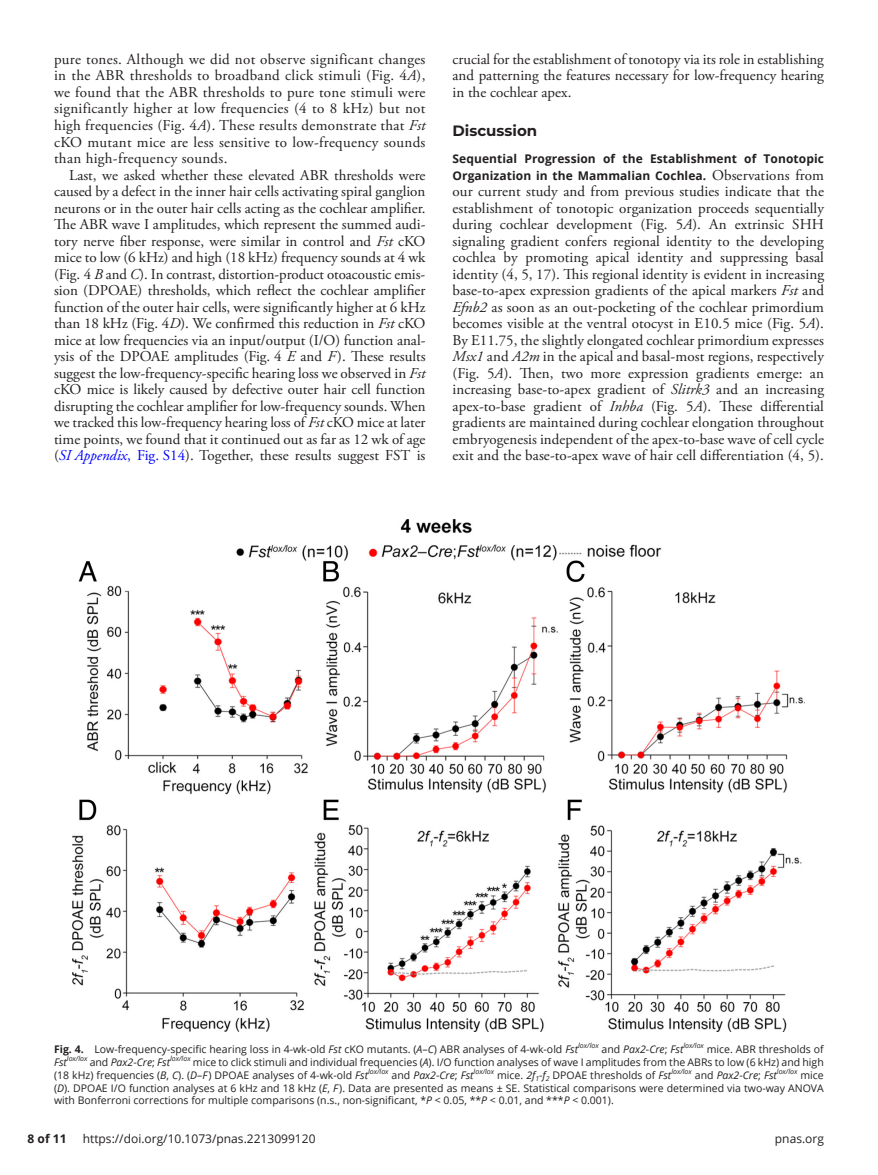
<style>
.page{position:relative;width:878px;height:1175px;background:#fff}
.page>*{position:absolute;margin:0;border:0;box-sizing:border-box;transform-origin:0 0}
.t1{font:15px/16.5px "Adobe Garamond Pro";color:#231f20;text-align:justify}
.t2{font:700 15px "Montserrat";color:#231f20}
.t3{font:700 12px/16.5px "Open Sans";letter-spacing:.005em;color:#231f20}
.t4{font:12px "Open Sans";color:#231f20}
.t5{font:10.5px/12.8px "Open Sans";color:#231f20}
.t6{font:italic 10.5px "Open Sans";color:#231f20}
.t7{font:italic 7.05px "Open Sans";color:#231f20}
.s1{font-style:italic}
.s2{font-style:italic;color:#00f}
.s3{color:#00f}
.s4{font-family:"Adobe Garamond Pro";font-weight:400;font-size:15px}
.s5{font-weight:700}
.s6{font-style:normal}
</style>
<div class="page">
<img style="left:73px;top:520px;width:731px;height:511px">
<p class="t1" style="left:54px;top:51px;width:373px">pure tones. Although we did not observe significant changes in the ABR thresholds to broadband click stimuli (Fig. 4<span class="s1">A</span>), we found that the ABR thresholds to pure tone stimuli were significantly higher at low frequencies (4 to 8 kHz) but not high frequencies (Fig. 4<span class="s1">A</span>). These results demonstrate that <span class="s1">Fst </span>cKO mutant mice are less sensitive to low-frequency sounds than high-frequency sounds.</p>
<p class="t1" style="left:54px;top:167px;width:373px;text-indent:15px">Last, we asked whether these elevated ABR thresholds were caused by a defect in the inner hair cells activating spiral ganglion neurons or in the outer hair cells acting as the cochlear amplifier.<br>The ABR wave I amplitudes, which represent the summed audi&shy;tory nerve fiber response, were similar in control and <span class="s1">Fst</span> cKO mice to low (6 kHz) and high (18 kHz) frequency sounds at 4 wk (Fig. 4 <span class="s1">B</span> and <span class="s1">C</span>). In contrast, distortion-product otoacoustic emis&shy;sion (DPOAE) thresholds, which reflect the cochlear amplifier function of the outer hair cells, were significantly higher at 6 kHz than 18 kHz (Fig. 4<span class="s1">D</span>). We confirmed this reduction in <span class="s1">Fst</span> cKO mice at low frequencies via an input/output (I/O) function anal&shy;ysis of the DPOAE amplitudes (Fig. 4 <span class="s1">E</span> and <span class="s1">F</span>). These results suggest the low-frequency-specific hearing loss we observed in <span class="s1">Fst </span>cKO mice is likely caused by defective outer hair cell function disrupting the cochlear amplifier for low-frequency sounds. When we tracked this low-frequency hearing loss of <span class="s1">Fst</span> cKO mice at later time points, we found that it continued out as far as 12 wk of age (<span class="s2">SI Appendix</span><span class="s3">, Fig. S14</span>). Together, these results suggest FST is</p>
<p class="t1" style="left:452px;top:51px;width:373px">crucial for the establishment of tonotopy via its role in establishing and patterning the features necessary for low-frequency hearing in the cochlear apex.</p>
<p class="t2" style="left:452px;top:120px;width:86px">Discussion</p>
<p class="t3" style="left:452px;top:150px;width:373px">Sequential Progression of the Establishment of Tonotopic<br>Organization in the Mammalian Cochlea. <span class="s4">Observations from</span></p>
<p class="t1" style="left:452px;top:183px;width:373px">our current study and from previous studies indicate that the establishment of tonotopic organization proceeds sequentially during cochlear development (Fig. 5<span class="s1">A</span>). An extrinsic SHH signaling gradient confers regional identity to the developing cochlea by promoting apical identity and suppressing basal identity (4, 5, 17). This regional identity is evident in increasing base-to-apex expression gradients of the apical markers <span class="s1">Fst</span> and <span class="s1">Efnb2</span> as soon as an out-pocketing of the cochlear primordium becomes visible at the ventral otocyst in E10.5 mice (Fig. 5<span class="s1">A</span>).<br>By E11.75, the slightly elongated cochlear primordium expresses <span class="s1">Msx1</span> and <span class="s1">A2m</span> in the apical and basal-most regions, respectively (Fig. 5<span class="s1">A</span>). Then, two more expression gradients emerge: an increasing base-to-apex gradient of <span class="s1">Slitrk3</span> and an increasing apex-to-base gradient of <span class="s1">Inhba</span> (Fig. 5<span class="s1">A</span>). These differential gradients are maintained during cochlear elongation throughout embryogenesis independent of the apex-to-base wave of cell cycle exit and the base-to-apex wave of hair cell differentiation (4, 5).</p>
<p class="t5" style="left:54px;top:1042px;width:525px"><span class="s5">Fig. 4.</span> Low-frequency-specific hearing loss in 4-wk-old <span class="s1">Fst</span> cKO mutants. (<span class="s1">A</span>–<span class="s1">C</span>) ABR analyses of 4-wk-old <span class="s1">Fst</span></p>
<p class="t7" style="left:578px;top:1041px;width:22px">lox/lox</p>
<p class="t6" style="left:601px;top:1042px;width:83px"><span class="s6">and</span> Pax2<span class="s6">-</span>Cre<span class="s6">;</span> Fst</p>
<p class="t7" style="left:683px;top:1041px;width:22px">lox/lox</p>
<p class="t5" style="left:706px;top:1042px;width:118px">mice. ABR thresholds of</p>
<p class="t6" style="left:54px;top:1055px;width:14px">Fst</p>
<p class="t7" style="left:67px;top:1053px;width:22px">lox/lox</p>
<p class="t6" style="left:90px;top:1055px;width:82px"><span class="s6">and</span> Pax2<span class="s6">-</span>Cre<span class="s6">;</span> Fst</p>
<p class="t7" style="left:170px;top:1053px;width:22px">lox/lox</p>
<p class="t5" style="left:54px;top:1055px;width:771px;text-indent:139px">mice to click stimuli and individual frequencies (<span class="s1">A</span>). I/O function analyses of wave I amplitudes from the ABRs to low (6 kHz) and high (18 kHz) frequencies (<span class="s1">B</span>, <span class="s1">C</span>). (<span class="s1">D</span>–<span class="s1">F</span> ) DPOAE analyses of 4-wk-old <span class="s1">Fst</span></p>
<p class="t7" style="left:368px;top:1066px;width:22px">lox/lox</p>
<p class="t6" style="left:391px;top:1067px;width:83px"><span class="s6">and</span> Pax2<span class="s6">-</span>Cre<span class="s6">;</span> Fst</p>
<p class="t7" style="left:473px;top:1066px;width:22px">lox/lox</p>
<p class="t5" style="left:497px;top:1068px;width:176px">mice. <span class="s1">2f</span><sub>1</sub>-<span class="s1">f</span><sub>2</sub> DPOAE thresholds of <span class="s1">Fst</span></p>
<p class="t7" style="left:671px;top:1066px;width:22px">lox/lox</p>
<p class="t6" style="left:694px;top:1067px;width:83px"><span class="s6">and</span> Pax2<span class="s6">-</span>Cre<span class="s6">;</span> Fst</p>
<p class="t7" style="left:776px;top:1066px;width:22px">lox/lox</p>
<p class="t5" style="left:54px;top:1068px;width:771px;text-align:justify;text-indent:746px">mice (<span class="s1">D</span>). DPOAE I/O function analyses at 6 kHz and 18 kHz (<span class="s1">E</span>, <span class="s1">F</span> ). Data are presented as means ± SE. Statistical comparisons were determined via two-way ANOVA with Bonferroni corrections for multiple comparisons (n.s., non-significant, *<span class="s1">P</span> &lt; 0.05, **<span class="s1">P</span> &lt; 0.01, and ***<span class="s1">P</span> &lt; 0.001).</p>
<p class="t3" style="left:28px;top:1130px;width:40px">8 of 11</p>
<p class="t4" style="left:83px;top:1130px;width:234px">https://doi.org/10.1073/pnas.2213099120</p>
<p class="t4" style="left:774px;top:1130px;width:51px">pnas.org</p>
</div>
